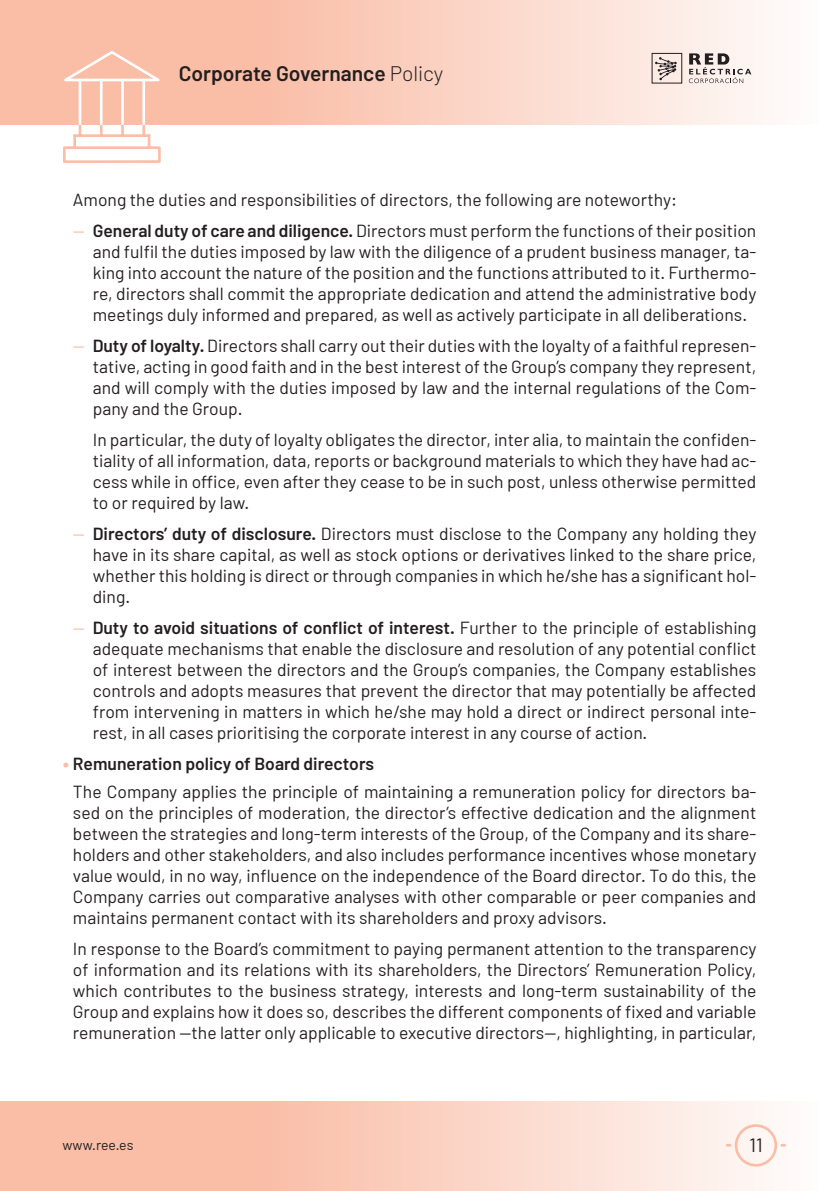
<style>
.page{position:relative;width:819px;height:1191px;background:#fff}
.page>*{position:absolute;margin:0;border:0;box-sizing:border-box;transform-origin:0 0}
.t1{font:600 21px "Barlow";color:#231f20}
.t2{font:19.25px "Barlow";color:#231f20}
.Sin_Guión{font:17.5px/21px "Barlow";color:#231f20;text-align:justify}
.SinGuión_6{font:17.5px/21px "Barlow";color:#231f20;text-align:justify}
.t3{font:600 17.5px "Barlow";color:#231f20}
.t4{font:14px "Barlow";color:#231f20}
.s1{font-weight:300}
.s2{color:#fabda6}
.s3{font-weight:600}
.s4{font-weight:900;color:#fabda6}
</style>
<div class="page">
<svg style="left:0;top:1101px;width:786px;height:90px;background:#fbd0c1"></svg>
<svg style="left:0;top:0;width:768px;height:124px;background:#fbd1c1"></svg>
<svg style="left:56px;top:49px;width:106px;height:114px"></svg>
<div style="left:651px;top:53px;width:31px;height:30px;border:1px solid #231f20"></div>
<svg style="left:688px;top:53px;width:63px;height:30px"></svg>
<svg style="left:655px;top:57px;width:21px;height:23px"></svg>
<div style="left:734px;top:1124px;width:43px;height:42px;border:3px solid #fabda6;border-radius:50%"></div>
<p class="t1" style="left:179px;top:60px;width:266px">Corporate Governance <span class="s1">Policy</span></p>
<p class="Sin_Guión" style="left:73px;top:189px;width:605px">Among the duties and responsibilities of directors, the following are noteworthy:</p>
<p class="Sin_Guión" style="left:93px;top:220px;width:665px;text-indent:-20px"><span class="s2">—</span> <span class="s3">General duty of care and diligence.</span> Directors must perform the functions of their position and fulfil the duties imposed by law with the diligence of a prudent business manager, ta&shy;king into account the nature of the position and the functions attributed to it. Furthermo&shy;re, directors shall commit the appropriate dedication and attend the administrative body meetings duly informed and prepared, as well as actively participate in all deliberations.</p>
<p class="Sin_Guión" style="left:93px;top:335px;width:665px;text-indent:-20px"><span class="s2">—</span> <span class="s3">Duty of loyalty.</span> Directors shall carry out their duties with the loyalty of a faithful represen&shy;tative, acting in good faith and in the best interest of the Group’s company they represent, and will comply with the duties imposed by law and the internal regulations of the Com&shy;pany and the Group.</p>
<p class="SinGuión_6" style="left:93px;top:429px;width:665px">In particular, the duty of loyalty obligates the director, inter alia, to maintain the confiden&shy;tiality of all information, data, reports or background materials to which they have had ac&shy;cess while in office, even after they cease to be in such post, unless otherwise permitted to or required by law.</p>
<p class="Sin_Guión" style="left:93px;top:522px;width:665px;text-indent:-20px"><span class="s2">—</span> <span class="s3">Directors’ duty of disclosure.</span> Directors must disclose to the Company any holding they have in its share capital, as well as stock options or derivatives linked to the share price, whether this holding is direct or through companies in which he/she has a significant hol&shy;ding.</p>
<p class="Sin_Guión" style="left:93px;top:616px;width:665px;text-indent:-20px"><span class="s2">—</span> <span class="s3">Duty to avoid situations of conflict of interest.</span> Further to the principle of establishing adequate mechanisms that enable the disclosure and resolution of any potential conflict of interest between the directors and the Group’s companies, the Company establishes controls and adopts measures that prevent the director that may potentially be affected from intervening in matters in which he/she may hold a direct or indirect personal inte&shy;rest, in all cases prioritising the corporate interest in any course of action.</p>
<p class="t3" style="left:63px;top:752px;width:312px"><span class="s4">•</span> Remuneration policy of Board directors</p>
<p class="Sin_Guión" style="left:73px;top:781px;width:685px">The Company applies the principle of maintaining a remuneration policy for directors ba&shy;sed on the principles of moderation, the director’s effective dedication and the alignment between the strategies and long-term interests of the Group, of the Company and its share&shy;holders and other stakeholders, and also includes performance incentives whose monetary value would, in no way, influence on the independence of the Board director. To do this, the Company carries out comparative analyses with other comparable or peer companies and maintains permanent contact with its shareholders and proxy advisors.</p>
<p class="Sin_Guión" style="left:73px;top:938px;width:685px">In response to the Board’s commitment to paying permanent attention to the transparency of information and its relations with its shareholders, the Directors’ Remuneration Policy, which contributes to the business strategy, interests and long-term sustainability of the Group and explains how it does so, describes the different components of fixed and variable remuneration —the latter only applicable to executive directors—, highlighting, in particular,</p>
<p class="t4" style="left:63px;top:1136px;width:72px">www.ree.es</p>
<p class="t2" style="left:749px;top:1133px;width:15px">11</p>
</div>
